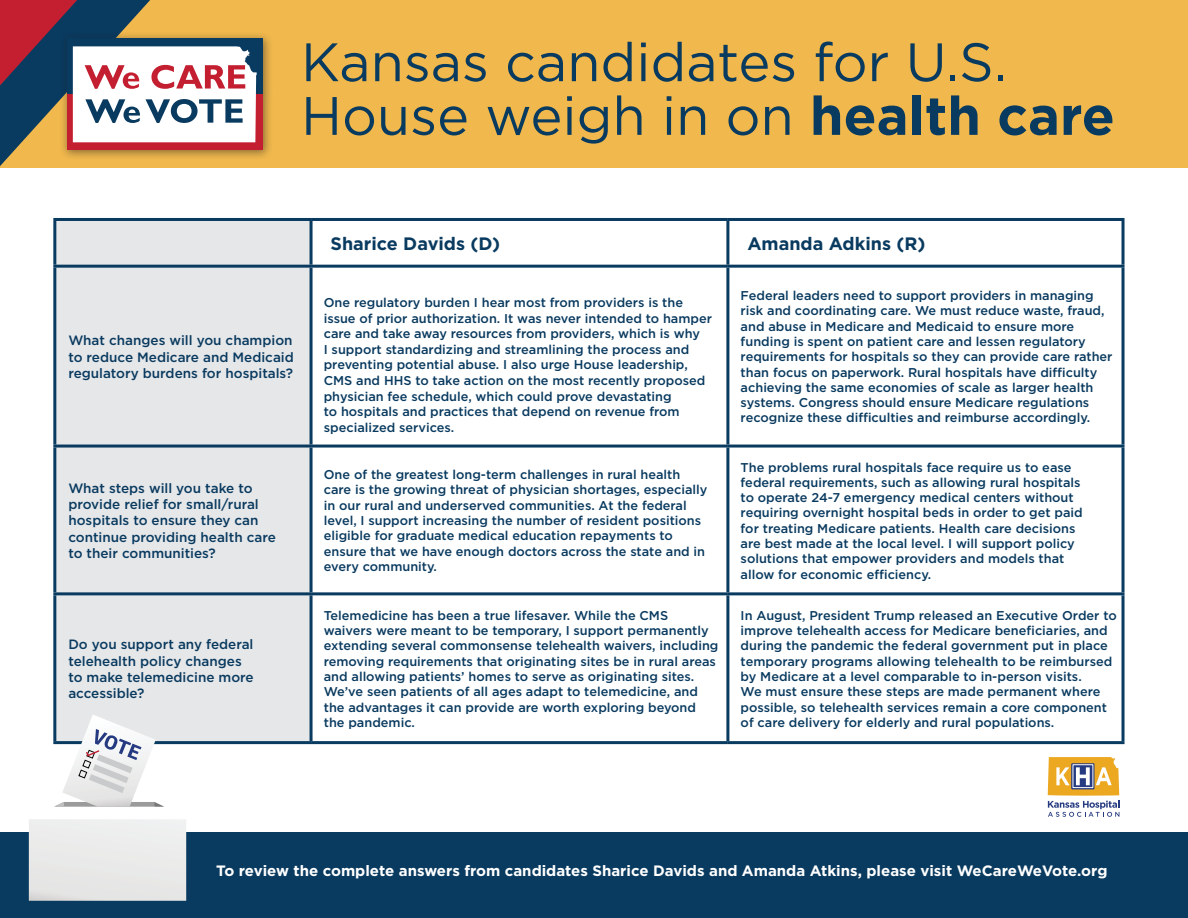
<style>
.page{position:relative;width:1188px;height:918px;background:#fff}
.page>*{position:absolute;margin:0;border:0;box-sizing:border-box;transform-origin:0 0}
.t1{font:54px/53.7px "Gotham";color:#093a5f}
.t2{font:700 18px "Gotham";color:#093a5f}
.t3{font:700 15px "Gotham";color:#fff}
.t4{font:500 13.5px/16.2px "Gotham";color:#093a5f}
.t5{font:500 12.75px/15.3px "Gotham";color:#093a5f}
.s1{font-weight:700}
</style>
<div class="page">
<div style="left:0;top:0;width:1188px;height:168px;background:#f0b84d"></div>
<div style="left:60px;top:31px;width:213px;height:129px;background:#231f20;opacity:.5"></div>
<div style="left:67px;top:38px;width:196px;height:56px;background:#093a5f"></div>
<div style="left:67px;top:94px;width:196px;height:56px;background:#c31f31"></div>
<svg style="left:0;top:0;width:257px;height:166px"></svg>
<div style="left:56px;top:221px;width:254px;height:520px;background:#e6e7e9"></div>
<hr style="left:53px;top:218px;width:258px;height:3px;background:#093a5f">
<hr style="left:53px;top:221px;width:3px;height:44px;background:#093a5f">
<hr style="left:311px;top:218px;width:417px;height:3px;background:#093a5f">
<hr style="left:310px;top:221px;width:3px;height:44px;background:#093a5f">
<hr style="left:310px;top:268px;width:3px;height:177px;background:#093a5f">
<hr style="left:310px;top:448px;width:3px;height:144px;background:#093a5f">
<hr style="left:310px;top:595px;width:3px;height:146px;background:#093a5f">
<hr style="left:728px;top:218px;width:397px;height:3px;background:#093a5f">
<hr style="left:726px;top:221px;width:3px;height:44px;background:#093a5f">
<hr style="left:726px;top:268px;width:3px;height:177px;background:#093a5f">
<hr style="left:726px;top:448px;width:3px;height:144px;background:#093a5f">
<hr style="left:726px;top:595px;width:3px;height:146px;background:#093a5f">
<hr style="left:1122px;top:221px;width:3px;height:44px;background:#093a5f">
<hr style="left:53px;top:595px;width:3px;height:146px;background:#093a5f">
<hr style="left:1122px;top:595px;width:3px;height:146px;background:#093a5f">
<hr style="left:53px;top:741px;width:258px;height:3px;background:#093a5f">
<hr style="left:311px;top:741px;width:417px;height:3px;background:#093a5f">
<hr style="left:728px;top:741px;width:397px;height:3px;background:#093a5f">
<hr style="left:53px;top:448px;width:3px;height:144px;background:#093a5f">
<hr style="left:1122px;top:448px;width:3px;height:144px;background:#093a5f">
<hr style="left:53px;top:592px;width:258px;height:3px;background:#093a5f">
<hr style="left:311px;top:592px;width:417px;height:3px;background:#093a5f">
<hr style="left:728px;top:592px;width:397px;height:3px;background:#093a5f">
<hr style="left:53px;top:265px;width:258px;height:3px;background:#093a5f">
<hr style="left:53px;top:268px;width:3px;height:177px;background:#093a5f">
<hr style="left:311px;top:265px;width:417px;height:3px;background:#093a5f">
<hr style="left:728px;top:265px;width:397px;height:3px;background:#093a5f">
<hr style="left:1122px;top:268px;width:3px;height:177px;background:#093a5f">
<hr style="left:53px;top:445px;width:258px;height:3px;background:#093a5f">
<hr style="left:311px;top:445px;width:417px;height:3px;background:#093a5f">
<hr style="left:728px;top:445px;width:397px;height:3px;background:#093a5f">
<div style="left:0;top:833px;width:1188px;height:85px;background:#093a5f"></div>
<svg style="left:29px;top:714px;width:157px;height:187px"></svg>
<svg style="left:1048px;top:757px;width:72px;height:60px"></svg>
<h1 class="t1" style="left:301px;top:34px;width:815px">Kansas candidates for U.S.<br>House weigh in on <span class="s1">health care</span></h1>
<p class="t4" style="left:68px;top:332px;width:227px;text-align:justify">What changes will you champion to reduce Medicare and Medicaid regulatory burdens for hospitals?</p>
<p class="t4" style="left:68px;top:480px;width:209px">What steps will you take to provide relief for small/rural hospitals to ensure they can continue providing health care to their communities?</p>
<p class="t4" style="left:68px;top:636px;width:187px">Do you support any federal telehealth policy changes to make telemedicine more accessible?</p>
<h2 class="t2" style="left:331px;top:232px;width:171px">Sharice Davids (D)</h2>
<h2 class="t2" style="left:747px;top:232px;width:180px">Amanda Adkins (R)</h2>
<p class="t5" style="left:324px;top:294px;width:390px">One regulatory burden I hear most from providers is the issue of prior authorization. It was never intended to hamper care and take away resources from providers, which is why<br>I support standardizing and streamlining the process and preventing potential abuse. I also urge House leadership, CMS and HHS to take action on the most recently proposed physician fee schedule, which could prove devastating<br>to hospitals and practices that depend on revenue from specialized services.</p>
<p class="t5" style="left:741px;top:288px;width:373px">Federal leaders need to support providers in managing risk and coordinating care. We must reduce waste, fraud, and abuse in Medicare and Medicaid to ensure more funding is spent on patient care and lessen regulatory requirements for hospitals so they can provide care rather than focus on paperwork. Rural hospitals have difficulty achieving the same economies of scale as larger health systems. Congress should ensure Medicare regulations recognize these difficulties and reimburse accordingly.</p>
<p class="t5" style="left:324px;top:467px;width:385px">One of the greatest long-term challenges in rural health care is the growing threat of physician shortages, especially in our rural and underserved communities. At the federal level, I support increasing the number of resident positions eligible for graduate medical education repayments to ensure that we have enough doctors across the state and in every community.</p>
<p class="t5" style="left:741px;top:459px;width:344px">The problems rural hospitals face require us to ease federal requirements, such as allowing rural hospitals to operate 24-7 emergency medical centers without requiring overnight hospital beds in order to get paid for treating Medicare patients. Health care decisions are best made at the local level. I will support policy solutions that empower providers and models that allow for economic efficiency.</p>
<p class="t5" style="left:324px;top:607px;width:396px">Telemedicine has been a true lifesaver. While the CMS waivers were meant to be temporary, I support permanently extending several commonsense telehealth waivers, including removing requirements that originating sites be in rural areas and allowing patients’ homes to serve as originating sites.<br>We’ve seen patients of all ages adapt to telemedicine, and the advantages it can provide are worth exploring beyond the pandemic.</p>
<p class="t5" style="left:741px;top:607px;width:378px">In August, President Trump released an Executive Order to improve telehealth access for Medicare beneficiaries, and during the pandemic the federal government put in place temporary programs allowing telehealth to be reimbursed by Medicare at a level comparable to in-person visits.<br>We must ensure these steps are made permanent where possible, so telehealth services remain a core component of care delivery for elderly and rural populations.</p>
<p class="t3" style="left:216px;top:861px;width:893px">To review the complete answers from candidates Sharice Davids and Amanda Atkins, please visit WeCareWeVote.org</p>
</div>
